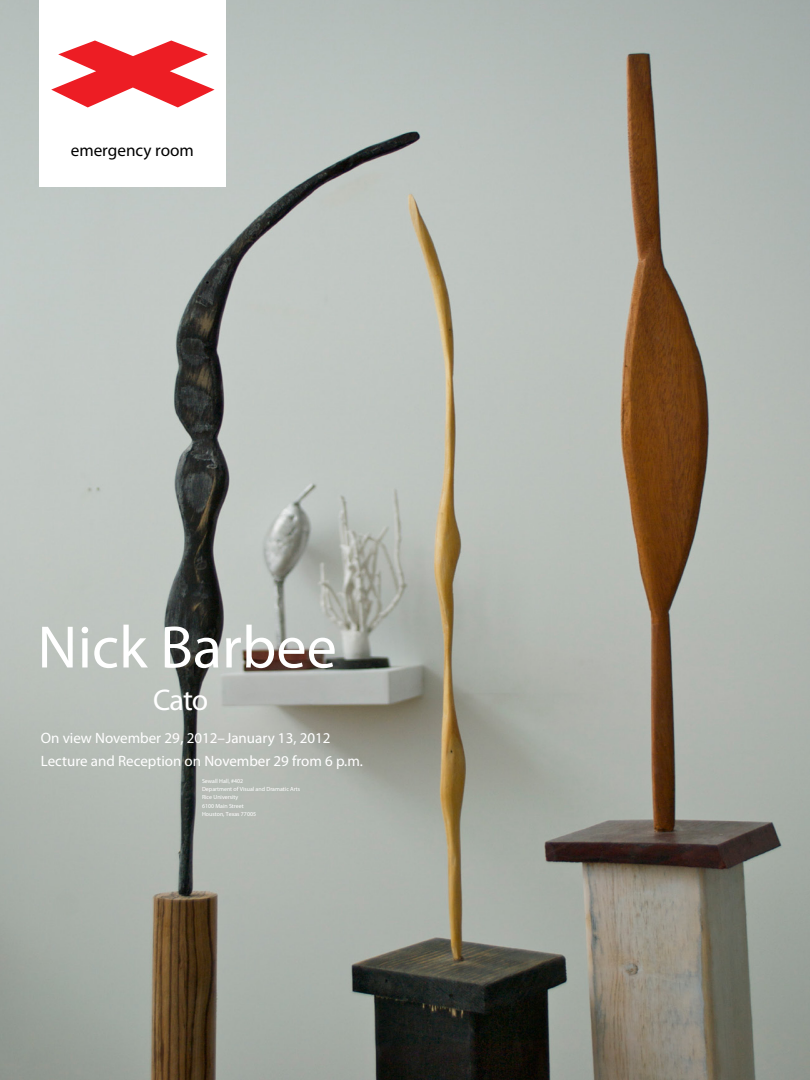
<style>
.page{position:relative;width:810px;height:1080px;background:#fff}
.page>*{position:absolute;margin:0;border:0;box-sizing:border-box;transform-origin:0 0}
.t1{font:60.38px "Myriad Pro";color:#fff}
.t2{font:30px "Myriad Pro";color:#fff}
.t3{font:17.19px "Myriad Pro";color:#000}
.t4{font:15px/22.5px "Myriad Pro";color:#fff}
.t5{font:5.94px/8.1px "Myriad Pro";color:#fff}
</style>
<div class="page">
<img style="left:0;top:0;width:810px;height:1080px">
<div style="left:39px;top:0;width:187px;height:186px;background:#fff"></div>
<svg style="left:51px;top:41px;width:164px;height:66px"></svg>
<h3 class="t3" style="left:71px;top:139px;width:125px">emergency room</h3>
<h1 class="t1" style="left:38px;top:610px;width:301px">Nick Barbee</h1>
<h2 class="t2" style="left:153px;top:682px;width:57px">Cato</h2>
<h3 class="t4" style="left:41px;top:727px;width:324px">On view November 29, 2012–January 13, 2012<br>Lecture and Reception on November 29 from 6 p.m.</h3>
<p class="t5" style="left:202px;top:777px;width:100px">Sewall Hall, #402<br>Department of Visual and Dramatic Arts<br>Rice University<br>6100 Main Street<br>Houston, Texas 77005</p>
</div>
